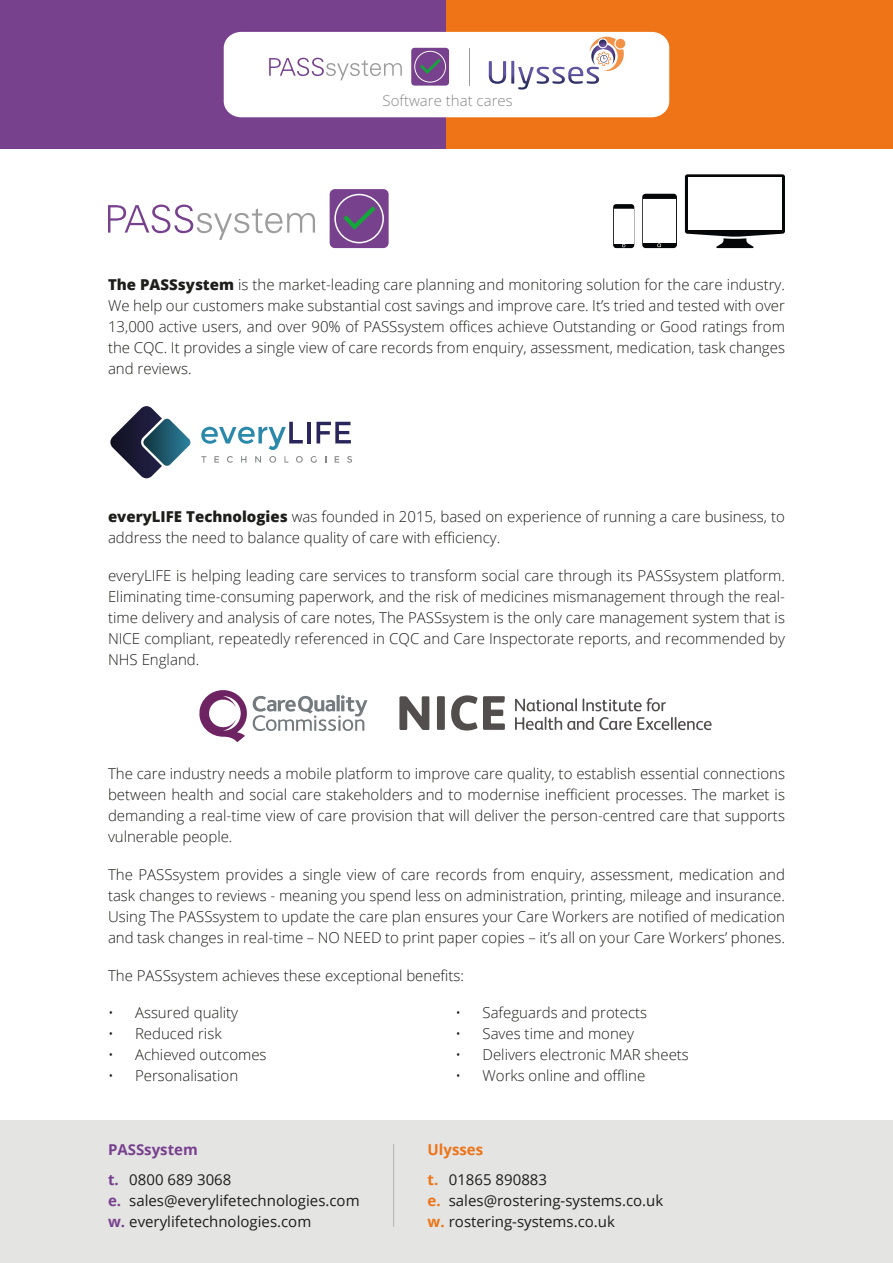
<style>
.page{position:relative;width:893px;height:1263px;background:#fff}
.page>*{position:absolute;margin:0;border:0;box-sizing:border-box;transform-origin:0 0}
.t1{font:300 15px/21px "Open Sans";color:#1d1d1b;text-align:justify}
.t2{font:15px/21px "Open Sans";color:#1d1d1b}
.t3{font:700 15px/29.5px "Open Sans";color:#78418e}
.t4{font:300 15px "Open Sans";color:#878787}
.s1{font-weight:800}
.s2{font-weight:400;color:#1d1d1b}
.s3{font-weight:700;color:#78418e}
.s4{font-weight:700;color:#ee7417}
</style>
<div class="page">
<div style="left:0;top:0;width:893px;height:149px;background:#78418e"></div>
<div style="left:446px;top:0;width:447px;height:149px;background:#ee7417"></div>
<div style="left:0;top:1120px;width:893px;height:143px;background:#e4e4e3"></div>
<hr style="left:393px;top:1144px;width:1px;height:83px;background:#b2b2b2">
<div style="left:224px;top:32px;width:445px;height:85px;background:#fff;border-radius:17px"></div>
<svg style="left:269px;top:58px;width:133px;height:22px"></svg>
<div style="left:411px;top:48px;width:38px;height:38px;background:#78418e;border-radius:3px"></div>
<svg style="left:414px;top:51px;width:32px;height:32px"></svg>
<svg style="left:489px;top:37px;width:137px;height:53px"></svg>
<hr style="left:470px;top:48px;width:1px;height:38px;background:#9d9c9d">
<svg style="left:110px;top:406px;width:81px;height:73px"></svg>
<svg style="left:201px;top:456px;width:5px;height:7px"></svg>
<svg style="left:214px;top:456px;width:5px;height:7px"></svg>
<svg style="left:227px;top:456px;width:6px;height:7px"></svg>
<svg style="left:241px;top:456px;width:5px;height:7px"></svg>
<svg style="left:255px;top:456px;width:6px;height:7px"></svg>
<svg style="left:269px;top:456px;width:7px;height:7px"></svg>
<svg style="left:284px;top:456px;width:4px;height:7px"></svg>
<svg style="left:296px;top:456px;width:7px;height:7px"></svg>
<svg style="left:311px;top:456px;width:6px;height:7px"></svg>
<svg style="left:335px;top:456px;width:4px;height:7px"></svg>
<svg style="left:347px;top:456px;width:5px;height:7px"></svg>
<hr style="left:307px;top:422px;width:3px;height:21px;background:#29265c">
<svg style="left:317px;top:422px;width:34px;height:21px"></svg>
<svg style="left:201px;top:422px;width:102px;height:28px"></svg>
<svg style="left:108px;top:205px;width:207px;height:35px"></svg>
<div style="left:330px;top:189px;width:59px;height:59px;background:#78418e;border-radius:5px"></div>
<svg style="left:334px;top:194px;width:50px;height:49px"></svg>
<svg style="left:199px;top:690px;width:168px;height:52px"></svg>
<svg style="left:399px;top:696px;width:30px;height:34px"></svg>
<svg style="left:451px;top:695px;width:54px;height:35px"></svg>
<svg style="left:437px;top:696px;width:8px;height:34px"></svg>
<svg style="left:515px;top:698px;width:197px;height:32px"></svg>
<svg style="left:685px;top:174px;width:100px;height:74px"></svg>
<div style="left:688px;top:178px;width:94px;height:52px;background:#fff"></div>
<svg style="left:613px;top:204px;width:21px;height:44px"></svg>
<svg style="left:642px;top:194px;width:35px;height:54px"></svg>
<p class="t4" style="left:383px;top:91px;width:132px">Software that cares</p>
<p class="t1" style="left:108px;top:273px;width:678px"><span class="s1">The PASSsystem</span> is the market-leading care planning and monitoring solution for the care industry.<br>We help our customers make substantial cost savings and improve care. It’s tried and tested with over 13,000 active users, and over 90% of PASSsystem offices achieve Outstanding or Good ratings from the CQC. It provides a single view of care records from enquiry, assessment, medication, task changes and reviews.</p>
<p class="t1" style="left:108px;top:506px;width:678px"><span class="s1">everyLIFE Technologies</span> was founded in 2015, based on experience of running a care business, to address the need to balance quality of care with efficiency.</p>
<p class="t1" style="left:108px;top:565px;width:678px">everyLIFE is helping leading care services to transform social care through its PASSsystem platform.<br>Eliminating time-consuming paperwork, and the risk of medicines mismanagement through the real&shy;time delivery and analysis of care notes, The PASSsystem is the only care management system that is NICE compliant, repeatedly referenced in CQC and Care Inspectorate reports, and recommended by NHS England.</p>
<p class="t1" style="left:108px;top:763px;width:678px">The care industry needs a mobile platform to improve care quality, to establish essential connections between health and social care stakeholders and to modernise inefficient processes. The market is demanding a real-time view of care provision that will deliver the person-centred care that supports vulnerable people.</p>
<p class="t1" style="left:108px;top:864px;width:678px">The PASSsystem provides a single view of care records from enquiry, assessment, medication and task changes to reviews - meaning you spend less on administration, printing, mileage and insurance.<br>Using The PASSsystem to update the care plan ensures your Care Workers are notified of medication and task changes in real-time – NO NEED to print paper copies – it’s all on your Care Workers’ phones.</p>
<p class="t1" style="left:108px;top:965px;width:358px">The PASSsystem achieves these exceptional benefits:</p>
<p class="t1" style="left:108px;top:1002px;width:132px">• Assured quality</p>
<p class="t1" style="left:108px;top:1023px;width:115px">• Reduced risk</p>
<p class="t1" style="left:108px;top:1044px;width:160px">• Achieved outcomes</p>
<p class="t1" style="left:108px;top:1065px;width:132px">• Personalisation</p>
<p class="t3" style="left:108px;top:1135px;width:125px">PASSsystem<br>t. <span class="s2">0800 689 3068</span></p>
<p class="t2" style="left:108px;top:1189px;width:253px"><span class="s3">e.</span> sales@everylifetechnologies.com <span class="s3">w.</span> everylifetechnologies.com</p>
<p class="t1" style="left:455px;top:1002px;width:193px">• Safeguards and protects</p>
<p class="t1" style="left:455px;top:1023px;width:180px">• Saves time and money</p>
<p class="t1" style="left:455px;top:1044px;width:235px">• Delivers electronic MAR sheets</p>
<p class="t1" style="left:455px;top:1065px;width:191px">• Works online and offline</p>
<p class="t2" style="left:428px;top:1135px;width:121px;line-height:29.5px"><span class="s4">Ulysses<br>t.</span> 01865 890883</p>
<p class="t2" style="left:428px;top:1189px;width:237px"><span class="s4">e.</span> sales@rostering-systems.co.uk <span class="s4">w.</span> rostering-systems.co.uk</p>
</div>
